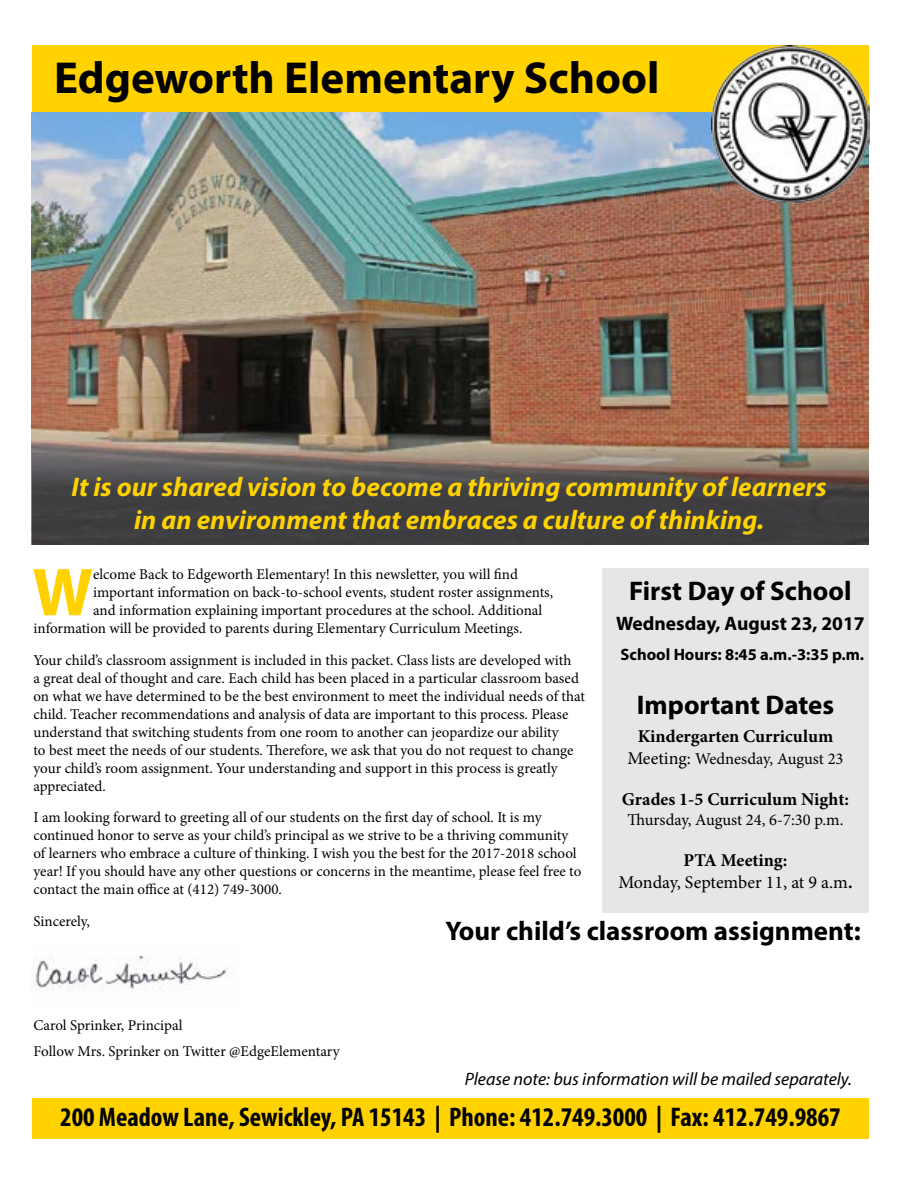
<style>
.page{position:relative;width:900px;height:1200px;background:#fff}
.page>*{position:absolute;margin:0;border:0;box-sizing:border-box;transform-origin:0 0}
.t1{font:700 68.4px "Myriad Pro";color:#ffd200}
.t2{font:700 45px "Myriad Pro";color:#000}
.t3{font:italic 700 27px/32.4px "Myriad Pro";color:#ffd200;text-align:center}
.t4{font:700 condensed 27px "Myriad Pro";color:#000}
.t5{font:700 27px "Myriad Pro";color:#000}
.t6{font:700 19.5px "Myriad Pro";color:#000}
.t7{font:italic 18px "Myriad Pro";color:#000}
.t8{font:700 18px "Minion Pro";color:#000}
.t9{font:18px/21.6px "Minion Pro";letter-spacing:-.005em;color:#000;text-align:center}
.t10{font:16.5px "Minion Pro";color:#000}
.t11{font:700 16.5px "Myriad Pro";color:#000}
.t12{font:15px/18px "Minion Pro";color:#000}
.s1{font-size:18px}
.s2{font-weight:700}
</style>
<div class="page">
<div style="left:602px;top:568px;width:267px;height:345px;background:#e6e6e6"></div>
<div style="left:32px;top:45px;width:836px;height:68px;background:#ffd200"></div>
<div style="left:32px;top:1098px;width:836px;height:41px;background:#ffd200"></div>
<img style="left:32px;top:113px;width:837px;height:329px">
<img style="left:32px;top:955px;width:195px;height:36px">
<svg style="left:32px;top:442px;width:837px;height:103px;background:#595350"></svg>
<img style="left:712px;top:45px;width:157px;height:158px">
<h2 class="t2" style="left:54px;top:49px;width:607px">Edgeworth Elementary School</h2>
<h3 class="t3" style="left:72px;top:470px;width:757px">It is our shared vision to become a thriving community of learners in an environment that embraces a culture of thinking.</h3>
<h1 class="t1" style="left:32px;top:548px;width:62px">W</h1>
<p class="t12" style="left:93px;top:566px;width:426px">elcome Back to Edgeworth Elementary! In this newsletter, you will find</p>
<h3 class="t5" style="left:629px;top:573px;width:224px">First Day of School</h3>
<h3 class="t6" style="left:616px;top:611px;width:250px">Wednesday, August 23, 2017</h3>
<p class="t11" style="left:621px;top:644px;width:245px">School Hours: 8:45 a.m.-3:35 p.m.</p>
<h3 class="t5" style="left:637px;top:687px;width:199px">Important Dates</h3>
<p class="t8" style="left:638px;top:724px;width:197px">Kindergarten Curriculum</p>
<p class="t10" style="left:627px;top:748px;width:218px"><span class="s1">Meeting:</span> Wednesday, August 23</p>
<p class="t8" style="left:622px;top:787px;width:229px">Grades 1-5 Curriculum Night:</p>
<p class="t10" style="left:627px;top:809px;width:218px">Thursday, August 24, 6-7:30 p.m.</p>
<p class="t9" style="left:618px;top:850px;width:236px"><span class="s2">PTA Meeting:<br></span>Monday, September 11, at 9 a.m<span class="s2">.</span></p>
<p class="t12" style="left:93px;top:584px;width:462px">important information on back-to-school events, student roster assignments,</p>
<p class="t12" style="left:93px;top:602px;width:451px">and information explaining important procedures at the school. Additional</p>
<p class="t12" style="left:33px;top:620px;width:491px">information will be provided to parents during Elementary Curriculum Meetings.</p>
<p class="t12" style="left:33px;top:651px;width:553px">Your child’s classroom assignment is included in this packet. Class lists are developed with<br>a great deal of thought and care. Each child has been placed in a particular classroom based on what we have determined to be the best environment to meet the individual needs of that child. Teacher recommendations and analysis of data are important to this process. Please understand that switching students from one room to another can jeopardize our ability<br>to best meet the needs of our students. Therefore, we ask that you do not request to change your child’s room assignment. Your understanding and support in this process is greatly appreciated.</p>
<p class="t12" style="left:33px;top:809px;width:549px">I am looking forward to greeting all of our students on the first day of school. It is my continued honor to serve as your child’s principal as we strive to be a thriving community of learners who embrace a culture of thinking. I wish you the best for the 2017-2018 school year! If you should have any other questions or concerns in the meantime, please feel free to contact the main office at (412) 749-3000.</p>
<p class="t12" style="left:33px;top:912px;width:58px">Sincerely,</p>
<h3 class="t5" style="left:446px;top:913px;width:417px">Your child’s classroom assignment:</h3>
<p class="t12" style="left:33px;top:1016px;width:151px">Carol Sprinker, Principal</p>
<p class="t12" style="left:33px;top:1042px;width:308px">Follow Mrs. Sprinker on Twitter @EdgeElementary</p>
<p class="t7" style="left:465px;top:1068px;width:389px">Please note: bus information will be mailed separately.</p>
<h3 class="t4" style="left:60px;top:1100px;width:782px">200 Meadow Lane, Sewickley, PA 15143 | Phone: 412.749.3000 | Fax: 412.749.9867</h3>
</div>
